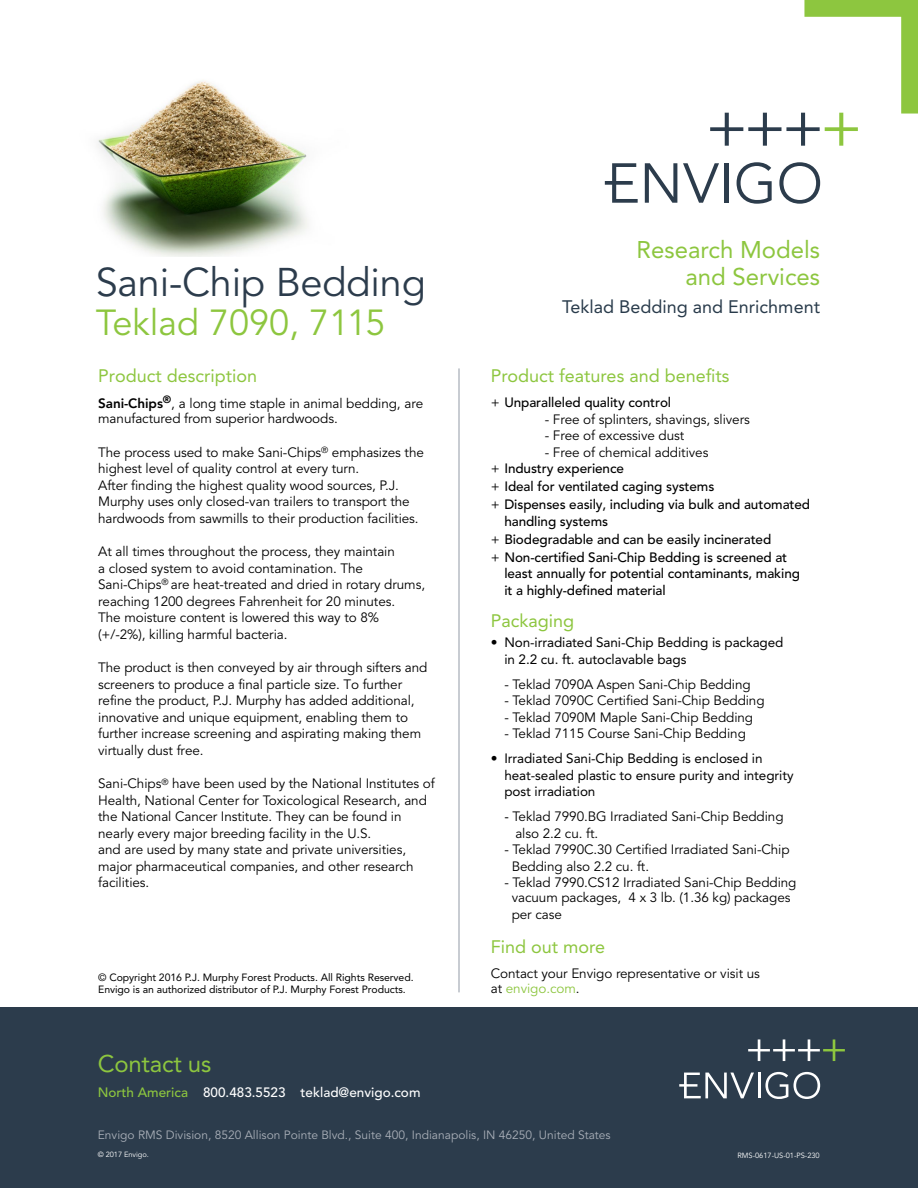
<style>
.page{position:relative;width:918px;height:1188px;background:#fff}
.page>*{position:absolute;margin:0;border:0;box-sizing:border-box;transform-origin:0 0}
.t1{font:39.75px "Avenir LT Std";letter-spacing:-.005em;color:#2c3c4c}
.t2{font:36px "Avenir LT Std";color:#8dc63f}
.t3{font:24px/27px "Avenir LT Std";color:#8dc63f;text-align:right}
.t4{font:18px "Avenir LT Std";color:#8dc63f}
.t5{font:18px "Avenir LT Std";color:#293b4b}
.t6{font:13.5px/16.5px "Avenir LT Std";letter-spacing:-.005em;color:#000}
.t7{font:500 13.5px/18.1px "Avenir LT Std";letter-spacing:-.005em;color:#000}
.t8{font:13.5px/16.5px "Avenir LT Std";letter-spacing:-.005em;color:#000}
.t9{font:500 13.5px "Avenir LT Std";color:#fff}
.t10{font:12px "Avenir LT Std";color:#a9afb8}
.t11{font:10.5px/12px "Avenir LT Std";letter-spacing:-.005em;color:#000}
.t12{font:7.5px "Avenir LT Std";letter-spacing:-.005em;color:#fff}
.s1{font-weight:800}
.s2{font-weight:400}
.s3{font-weight:500}
.s4{font-style:inherit}
.s5{color:#8dc63f}
</style>
<div class="page">
<div style="left:0;top:1008px;width:918px;height:180px;background:#2c3c4c"></div>
<img style="left:97px;top:81px;width:212px;height:175px">
<svg style="left:605px;top:163px;width:33px;height:40px"></svg>
<svg style="left:645px;top:163px;width:32px;height:40px"></svg>
<svg style="left:683px;top:163px;width:36px;height:40px"></svg>
<hr style="left:725px;top:163px;width:4px;height:40px;background:#2c3c4c">
<svg style="left:737px;top:162px;width:35px;height:42px"></svg>
<svg style="left:779px;top:162px;width:41px;height:42px"></svg>
<svg style="left:710px;top:0;width:208px;height:146px"></svg>
<svg style="left:679px;top:1073px;width:75px;height:25px"></svg>
<hr style="left:758px;top:1073px;width:2px;height:25px;background:#fff">
<svg style="left:765px;top:1072px;width:23px;height:27px"></svg>
<svg style="left:794px;top:1072px;width:26px;height:27px"></svg>
<svg style="left:748px;top:1039px;width:97px;height:22px"></svg>
<hr style="left:459px;top:368px;width:1px;height:624px;background:#939ba6">
<h1 class="t1" style="left:96px;top:259px;width:332px">Sani-Chip Bedding</h1>
<h2 class="t2" style="left:96px;top:302px;width:291px">Teklad 7090, 7115</h2>
<h3 class="t4" style="left:98px;top:365px;width:161px">Product description</h3>
<p class="t6" style="left:98px;top:396px;width:327px;line-height:15.5px"><span class="s1">Sani-Chips</span><sup>®</sup>, a long time staple in animal bedding, are manufactured from superior hardwoods.</p>
<p class="t6" style="left:98px;top:444px;width:327px">The process used to make Sani-Chips<sup>®</sup> emphasizes the highest level of quality control at every turn.<br>After finding the highest quality wood sources, P.J.<br>Murphy uses only closed-van trailers to transport the hardwoods from sawmills to their production facilities.</p>
<p class="t6" style="left:98px;top:544px;width:328px">At all times throughout the process, they maintain<br>a closed system to avoid contamination. The Sani-Chips<sup>®</sup> are heat-treated and dried in rotary drums, reaching 1200 degrees Fahrenheit for 20 minutes.<br>The moisture content is lowered this way to 8% (+/-2%), killing harmful bacteria.</p>
<p class="t6" style="left:98px;top:660px;width:331px">The product is then conveyed by air through sifters and screeners to produce a final particle size. To further refine the product, P.J. Murphy has added additional, innovative and unique equipment, enabling them to further increase screening and aspirating making them virtually dust free.</p>
<p class="t6" style="left:98px;top:776px;width:338px">Sani-Chips<sup>®</sup> have been used by the National Institutes of Health, National Center for Toxicological Research, and the National Cancer Institute. They can be found in nearly every major breeding facility in the U.S.<br>and are used by many state and private universities, major pharmaceutical companies, and other research facilities.</p>
<p class="t11" style="left:98px;top:972px;width:317px">© Copyright 2016 P.J. Murphy Forest Products. All Rights Reserved.<br>Envigo is an authorized distributor of P.J. Murphy Forest Products.</p>
<h3 class="t3" style="left:637px;top:236px;width:185px">Research Models and Services</h3>
<h3 class="t5" style="left:562px;top:296px;width:259px">Teklad Bedding and Enrichment</h3>
<h3 class="t4" style="left:491px;top:365px;width:240px">Product features and benefits</h3>
<p class="t7" style="left:491px;top:394px;width:182px"><span class="s2">+</span> Unparalleled quality control</p>
<p class="t6" style="left:545px;top:411px;width:206px">- Free of splinters, shavings, slivers</p>
<p class="t6" style="left:545px;top:428px;width:141px">- Free of excessive dust</p>
<p class="t6" style="left:491px;top:444px;width:219px;text-indent:54px">- Free of chemical additives + <span class="s3">Industry experience</span></p>
<p class="t7" style="left:491px;top:478px;width:321px"><span class="s2">+</span> Ideal for ventilated caging systems<br><span class="s2">+</span> Dispenses easily, including via bulk and automated</p>
<p class="t7" style="left:491px;top:512px;width:298px;text-indent:14px">handling systems<br><span class="s2">+</span> Biodegradable and can be easily incinerated<br><span class="s2">+</span> Non-certified Sani-Chip Bedding is screened at</p>
<p class="t7" style="left:504px;top:566px;width:297px;line-height:16.5px">least annually for potential contaminants, making it a highly-defined material</p>
<h3 class="t4" style="left:491px;top:610px;width:85px">Packaging</h3>
<p class="t8" style="left:504px;top:634px;width:281px;text-indent:-14px"><span class="s4">•</span> Non-irradiated Sani-Chip Bedding is packaged in 2.2 cu. ft. autoclavable bags</p>
<p class="t6" style="left:504px;top:676px;width:248px">- Teklad 7090A Aspen Sani-Chip Bedding</p>
<p class="t6" style="left:504px;top:693px;width:262px">- Teklad 7090C Certified Sani-Chip Bedding</p>
<p class="t6" style="left:504px;top:709px;width:250px">- Teklad 7090M Maple Sani-Chip Bedding</p>
<p class="t6" style="left:504px;top:726px;width:243px">- Teklad 7115 Course Sani-Chip Bedding</p>
<p class="t8" style="left:504px;top:750px;width:291px;text-indent:-14px"><span class="s4">•</span> Irradiated Sani-Chip Bedding is enclosed in heat-sealed plastic to ensure purity and integrity post irradiation</p>
<p class="t6" style="left:515px;top:809px;width:270px;text-indent:-11px"><span class="s4">-</span> Teklad 7990.BG Irradiated Sani-Chip Bedding also 2.2 cu. ft.</p>
<p class="t6" style="left:512px;top:842px;width:279px;text-indent:-7px">- Teklad 7990C.30 Certified Irradiated Sani-Chip<br>Bedding also 2.2 cu. ft.</p>
<p class="t6" style="left:504px;top:876px;width:294px;line-height:15px;text-align:center">- Teklad 7990.CS12 Irradiated Sani-Chip Bedding vacuum packages, 4 x 3 lb. (1.36 kg) packages</p>
<p class="t6" style="left:512px;top:906px;width:52px">per case</p>
<h3 class="t4" style="left:491px;top:936px;width:116px">Find out more</h3>
<p class="t6" style="left:491px;top:966px;width:271px;line-height:15px">Contact your Envigo representative or visit us at <span class="s5">envigo.com</span>.</p>
<h3 class="t3" style="left:98px;top:1050px;width:115px">Contact us</h3>
<p class="t9" style="left:98px;top:1084px;width:324px"><span class="s5">North America</span> 800.483.5523 teklad@envigo.com</p>
<p class="t10" style="left:98px;top:1128px;width:514px">Envigo RMS Division, 8520 Allison Pointe Blvd., Suite 400, Indianapolis, IN 46250, United States</p>
<p class="t12" style="left:98px;top:1151px;width:53px">© 2017 Envigo.</p>
<p class="t12" style="left:738px;top:1151px;width:84px">RMS-0617-US-01-PS-230</p>
</div>
